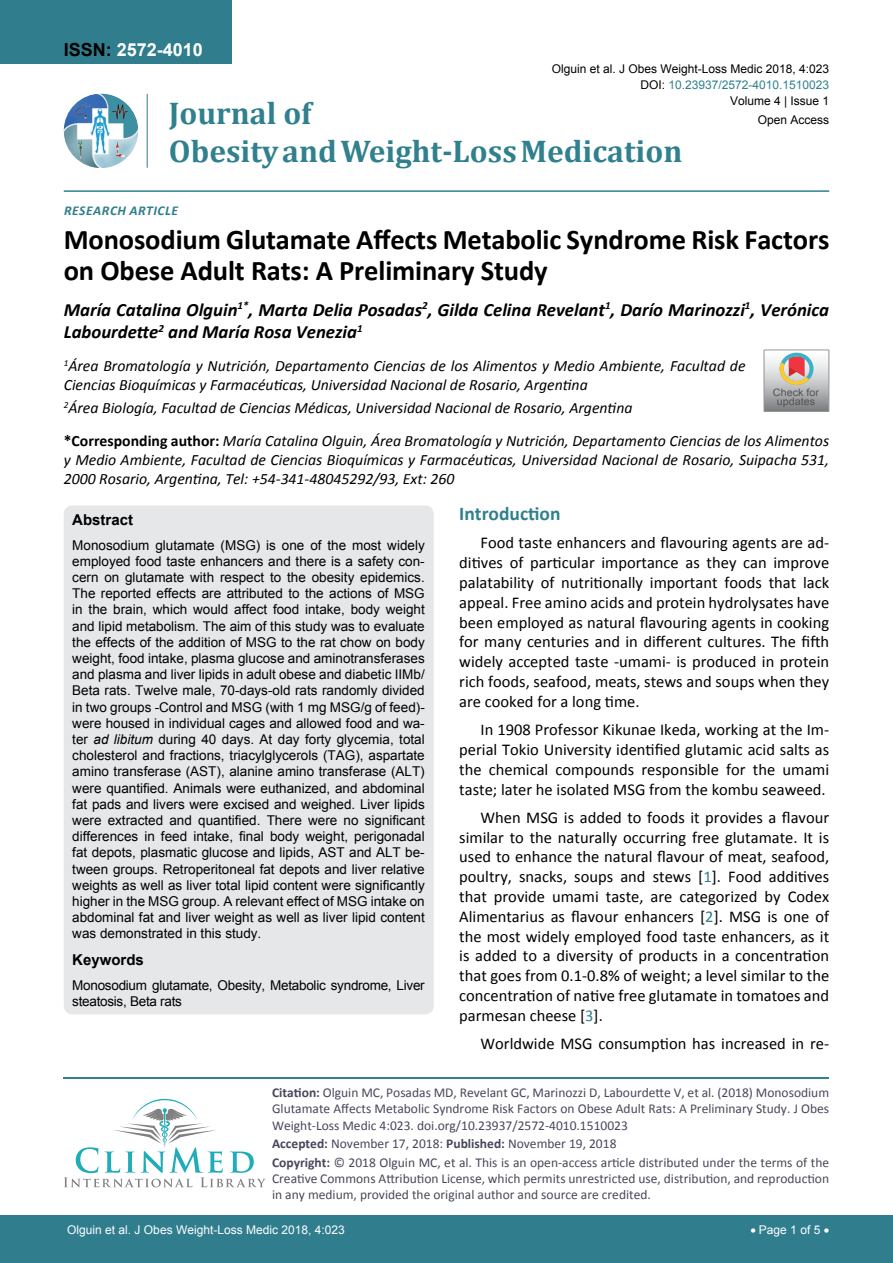
<style>
.page{position:relative;width:893px;height:1263px;background:#fff}
.page>*{position:absolute;margin:0;border:0;box-sizing:border-box;transform-origin:0 0}
.t1{font:700 31.5px/37.8px "Cambria";color:#30808d}
.t2{font:700 28.5px/31.5px "Calibri";letter-spacing:-.005em;color:#000}
.t3{font:700 19.5px "Calibri";color:#30808d}
.t4{font:italic 700 18.75px/22.5px "Calibri";color:#000}
.t5{font:700 18px "Arial";color:#fff}
.t6{font:16.5px/19.8px "Calibri";color:#000;text-align:justify}
.t7{font:italic 15.75px/18.9px "Calibri";color:#000}
.t8{font:700 15px "Arial";color:#000}
.t9{font:13.5px/16.2px "Arial";letter-spacing:-.02em;color:#000;text-align:justify}
.t10{font:13.5px/16.2px "Calibri";color:#47475c}
.t11{font:italic 700 13.5px "Calibri";letter-spacing:.04em;color:#307d8d}
.t12{font:12px "Arial";color:#000}
.t13{font:12px "Arial";color:#fff}
.t14{font:12px "Arial";color:#30808d}
.t15{font:10.2px/8.9px "Arial";color:#535353;text-align:center;scale:1.06 1}
.s1{color:#000}
.s2{font-weight:700;font-style:normal}
.s3{font-style:italic}
.s4{color:#30808d}
.s5{font-weight:700}
</style>
<div class="page">
<div style="left:0;top:0;width:231px;height:64px;background:#307d8d"></div>
<img style="left:64px;top:94px;width:74px;height:74px;border-radius:37px">
<hr style="left:147px;top:94px;width:1px;height:74px;background:#307d8d">
<hr style="left:64px;top:190px;width:765px;height:2px;background:#307d8d">
<hr style="left:64px;top:1077px;width:765px;height:1px;background:#30808d">
<svg style="left:64px;top:1099px;width:202px;height:88px"></svg>
<div style="left:0;top:1216px;width:893px;height:47px;background:#307d8d"></div>
<div style="left:64px;top:505px;width:370px;height:509px;background:#e6e7e8;border-radius:9px"></div>
<svg style="left:764px;top:350px;width:65px;height:62px;background:#bdb6b3"></svg>
<h3 class="t5" style="left:64px;top:38px;width:141px"><span class="s1">ISSN:</span> 2572-4010</h3>
<p class="t12" style="left:552px;top:60px;width:279px">Olguin et al. J Obes Weight-Loss Medic 2018, 4:023</p>
<p class="t12" style="left:730px;top:93px;width:101px">Volume 4 | Issue 1</p>
<p class="t14" style="left:640px;top:77px;width:190px"><span class="s1">DOI:</span> 10.23937/2572-4010.1510023</p>
<h1 class="t1" style="left:169px;top:93px;width:515px">Journal of<br>Obesity and Weight-Loss Medication</h1>
<p class="t12" style="left:758px;top:112px;width:73px">Open Access</p>
<p class="t11" style="left:64px;top:202px;width:115px">Research Ar ticle</p>
<h2 class="t2" style="left:64px;top:224px;width:767px">Monosodium Glutamate Affects Metabolic Syndrome Risk Factors on Obese Adult Rats: A Preliminary Study</h2>
<h3 class="t4" style="left:64px;top:298px;width:767px">María Catalina Olguin<sup>1*</sup>, Marta Delia Posadas<sup>2</sup>, Gilda Celina Revelant<sup>1</sup>, Darío Marinozzi<sup>1</sup>, Verónica<br>Labourdette<sup>2</sup> and María Rosa Venezia<sup>1</sup></h3>
<p class="t7" style="left:64px;top:356px;width:683px"><sup>1</sup>Área Bromatología y Nutrición, Departamento Ciencias de los Alimentos y Medio Ambiente, Facultad de<br>Ciencias Bioquímicas y Farmacéuticas, Universidad Nacional de Rosario, Argentina</p>
<p class="t7" style="left:64px;top:391px;width:767px;line-height:33px"><sup>2</sup>Área Biología, Facultad de Ciencias Médicas, Universidad Nacional de Rosario, Argentina<br><span class="s2">*Corresponding author:</span> María Catalina Olguin, Área Bromatología y Nutrición, Departamento Ciencias de los Alimentos</p>
<p class="t7" style="left:64px;top:450px;width:767px">y Medio Ambiente, Facultad de Ciencias Bioquímicas y Farmacéuticas, Universidad Nacional de Rosario, Suipacha 531,<br>2000 Rosario, Argentina, Tel: +54-341-48045292/93, Ext: 260</p>
<p class="t8" style="left:72px;top:510px;width:62px">Abstract</p>
<p class="t9" style="left:72px;top:537px;width:354px">Monosodium glutamate (MSG) is one of the most widely employed food taste enhancers and there is a safety con&shy;cern on glutamate with respect to the obesity epidemics.<br>The reported effects are attributed to the actions of MSG in the brain, which would affect food intake, body weight and lipid metabolism. The aim of this study was to evaluate the effects of the addition of MSG to the rat chow on body weight, food intake, plasma glucose and aminotransferases and plasma and liver lipids in adult obese and diabetic IIMb/ Beta rats. Twelve male, 70-days-old rats randomly divided in two groups -Control and MSG (with 1 mg MSG/g of feed)- were housed in individual cages and allowed food and wa&shy;ter <span class="s3">ad libitum</span> during 40 days. At day forty glycemia, total cholesterol and fractions, triacylglycerols (TAG), aspartate amino transferase (AST), alanine amino transferase (ALT) were quantified. Animals were euthanized, and abdominal fat pads and livers were excised and weighed. Liver lipids were extracted and quantified. There were no significant differences in feed intake, final body weight, perigonadal fat depots, plasmatic glucose and lipids, AST and ALT be&shy;tween groups. Retroperitoneal fat depots and liver relative weights as well as liver total lipid content were significantly higher in the MSG group. A relevant effect of MSG intake on abdominal fat and liver weight as well as liver lipid content was demonstrated in this study.</p>
<p class="t8" style="left:72px;top:950px;width:73px">Keywords</p>
<p class="t9" style="left:72px;top:977px;width:354px">Monosodium glutamate, Obesity, Metabolic syndrome, Liver steatosis, Beta rats</p>
<p class="t15" style="left:773px;top:388px;width:45px">Check for updates</p>
<h3 class="t3" style="left:459px;top:501px;width:103px">Introduction</h3>
<p class="t6" style="left:459px;top:533px;width:371px;text-indent:21px">Food taste enhancers and flavouring agents are ad&shy;ditives of particular importance as they can improve palatability of nutritionally important foods that lack appeal. Free amino acids and protein hydrolysates have been employed as natural flavouring agents in cooking for many centuries and in different cultures. The fifth widely accepted taste -umami- is produced in protein rich foods, seafood, meats, stews and soups when they are cooked for a long time.</p>
<p class="t6" style="left:459px;top:720px;width:371px;text-indent:21px">In 1908 Professor Kikunae Ikeda, working at the Im&shy;perial Tokio University identified glutamic acid salts as the chemical compounds responsible for the umami taste; later he isolated MSG from the kombu seaweed.</p>
<p class="t6" style="left:459px;top:807px;width:371px;text-indent:21px">When MSG is added to foods it provides a flavour similar to the naturally occurring free glutamate. It is used to enhance the natural flavour of meat, seafood, poultry, snacks, soups and stews [<span class="s4">1</span>]. Food additives that provide umami taste, are categorized by Codex Alimentarius as flavour enhancers [<span class="s4">2</span>]. MSG is one of the most widely employed food taste enhancers, as it is added to a diversity of products in a concentration that goes from 0.1-0.8% of weight; a level similar to the concentration of native free glutamate in tomatoes and parmesan cheese [<span class="s4">3</span>].</p>
<p class="t6" style="left:480px;top:1034px;width:350px">Worldwide MSG consumption has increased in re-</p>
<p class="t10" style="left:272px;top:1084px;width:559px;text-align:justify"><span class="s5">Citation:</span> Olguin MC, Posadas MD, Revelant GC, Marinozzi D, Labourdette V, et al. (2018) Monosodium Glutamate Affects Metabolic Syndrome Risk Factors on Obese Adult Rats: A Preliminary Study. J Obes Weight-Loss Medic 4:023. doi.org/10.23937/2572-4010.1510023</p>
<p class="t10" style="left:272px;top:1134px;width:559px;line-height:18.6px"><span class="s5">Accepted:</span> November 17, 2018: <span class="s5">Published:</span> November 19, 2018<br><span class="s5">Copyright:</span> © 2018 Olguin MC, et al. This is an open-access article distributed under the terms of the</p>
<p class="t10" style="left:272px;top:1170px;width:559px">Creative Commons Attribution License, which permits unrestricted use, distribution, and reproduction in any medium, provided the original author and source are credited.</p>
<p class="t13" style="left:67px;top:1222px;width:279px">Olguin et al. J Obes Weight-Loss Medic 2018, 4:023</p>
<p class="t13" style="left:750px;top:1222px;width:80px">• Page 1 of 5 •</p>
</div>
